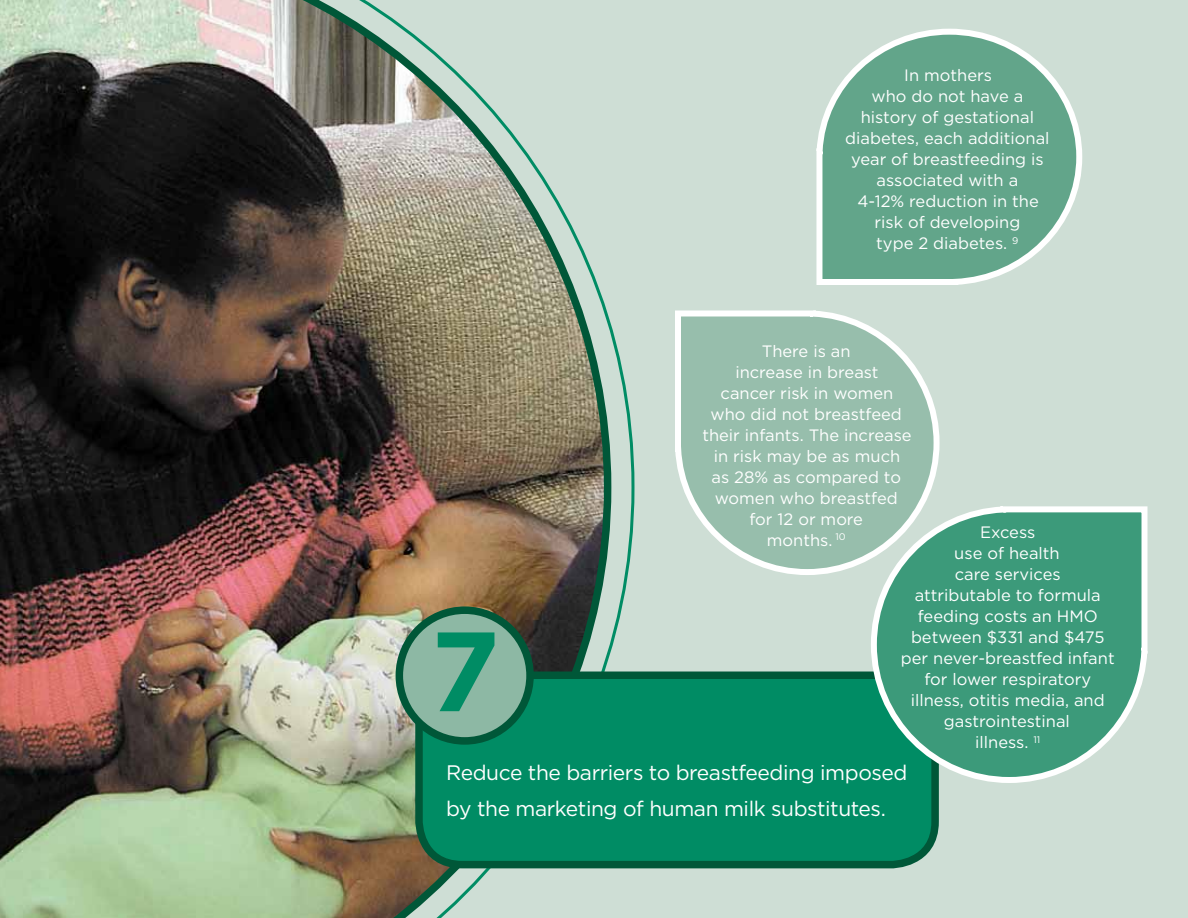
<style>
.page{position:relative;width:1188px;height:918px;background:#ceded5}
.page>*{position:absolute;margin:0;border:0;box-sizing:border-box;transform-origin:0 0}
.t1{font:700 112.5px "Gotham";color:#008c64}
.t2{font:21px/36px "Gotham";letter-spacing:-.02em;color:#fff}
.t3{font:16.5px/21px "Gotham";color:#fff;text-align:center}
</style>
<div class="page">
<img style="left:0;top:0;width:611px;height:918px">
<div style="left:419px;top:675px;width:516px;height:190px;background:#008c64;border-radius:43px"></div>
<div style="left:415px;top:672px;width:524px;height:196px;border:8px solid #005738;border-radius:43px"></div>
<div style="left:399px;top:610px;width:131px;height:131px;background:#8db8a4;border-radius:50%"></div>
<div style="left:396px;top:606px;width:138px;height:139px;border:8px solid #005738;border-radius:50%"></div>
<svg style="left:816px;top:28px;width:267px;height:257px"></svg>
<svg style="left:675px;top:310px;width:265px;height:265px;background:#a5c6b7"></svg>
<svg style="left:868px;top:503px;width:280px;height:283px"></svg>
<h1 class="t1" style="left:430px;top:597px;width:71px">7</h1>
<p class="t3" style="left:845px;top:64px;width:206px">In mothers<br>who do not have a history of gestational diabetes, each additional year of breastfeeding is associated with a<br>4-12% reduction in the risk of developing<br>type 2 diabetes. <sup>9</sup></p>
<p class="t3" style="left:702px;top:340px;width:211px">There is an<br>increase in breast<br>cancer risk in women who did not breastfeed their infants. The increase in risk may be as much<br>as 28% as compared to women who breastfed for 12 or more<br>months. <sup>10</sup></p>
<p class="t3" style="left:901px;top:521px;width:215px">Excess<br>use of health<br>care services<br>attributable to formula feeding costs an HMO between $331 and $475 per never-breastfed infant for lower respiratory illness, otitis media, and gastrointestinal<br>illness. <sup>11</sup></p>
<p class="t2" style="left:446px;top:755px;width:463px">Reduce the barriers to breastfeeding imposed by the marketing of human milk substitutes.</p>
</div>
